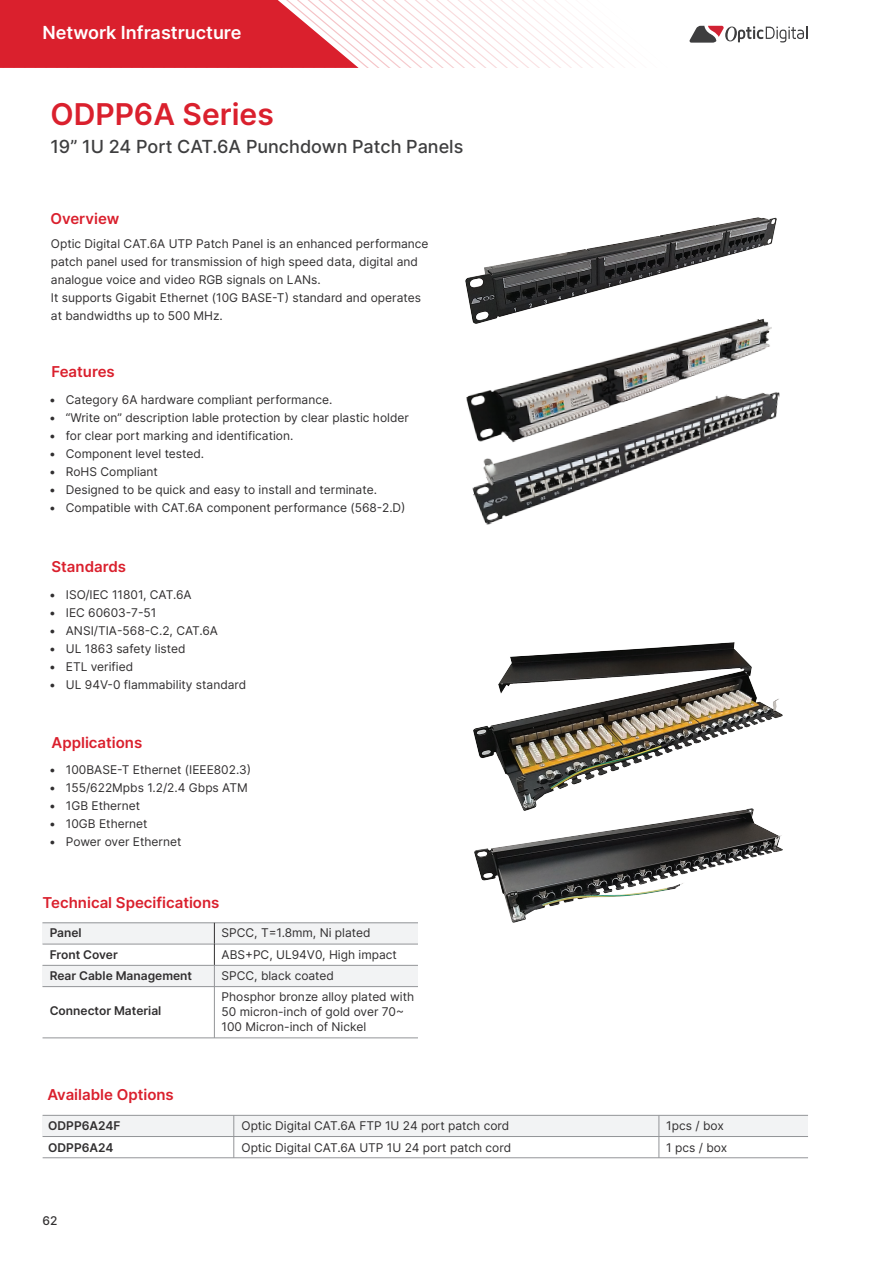
<style>
.page{position:relative;width:893px;height:1263px;background:#fff}
.page>*{position:absolute;margin:0;border:0;box-sizing:border-box;transform-origin:0 0}
.t1{font:600 30px "Inter";color:#da202d}
.t2{font:500 18px "Inter";color:#3e3e3f}
.t3{font:600 18px "Inter";color:#fff}
.t4{font:600 15px "Inter";color:#da202d}
.t5{font:12px/18px "Inter";color:#312f30}
.t6{font:600 12px "Inter";color:#312f30}
.t7{font:500 12px "Inter";color:#312f30}
</style>
<div class="page">
<svg style="left:359px;top:0;width:449px;height:68px"></svg>
<svg style="left:0;top:0;width:359px;height:68px;background:#de3843"></svg>
<svg style="left:689px;top:26px;width:118px;height:17px"></svg>
<div style="left:43px;top:923px;width:375px;height:21px;background:#f2f3f4"></div>
<div style="left:43px;top:965px;width:375px;height:21px;background:#f2f3f4"></div>
<hr style="left:43px;top:1037px;width:375px;height:1px;background:#939598">
<hr style="left:43px;top:922px;width:375px;height:1px;background:#939598">
<hr style="left:43px;top:944px;width:375px;height:1px;background:#939598">
<hr style="left:43px;top:965px;width:375px;height:1px;background:#939598">
<svg style="left:214px;top:966px;width:1px;height:20px"></svg>
<hr style="left:43px;top:986px;width:375px;height:1px;background:#939598">
<hr style="left:214px;top:986px;width:1px;height:52px;background:#939598">
<div style="left:43px;top:1115px;width:765px;height:21px;background:#f2f3f4"></div>
<hr style="left:43px;top:1115px;width:765px;height:1px;background:#939598">
<hr style="left:43px;top:1136px;width:765px;height:1px;background:#939598">
<svg style="left:234px;top:1115px;width:1px;height:42px"></svg>
<svg style="left:659px;top:1116px;width:1px;height:41px"></svg>
<hr style="left:43px;top:1157px;width:765px;height:1px;background:#939598">
<img style="left:466px;top:218px;width:310px;height:100px">
<img style="left:472px;top:318px;width:300px;height:69px">
<img style="left:466px;top:387px;width:314px;height:138px">
<img style="left:474px;top:642px;width:309px;height:166px">
<img style="left:475px;top:808px;width:308px;height:114px">
<h2 class="t3" style="left:43px;top:19px;width:200px">Network Infrastructure</h2>
<h1 class="t1" style="left:50px;top:92px;width:225px">ODPP6A Series</h1>
<h2 class="t2" style="left:50px;top:134px;width:414px">19” 1U 24 Port CAT.6A Punchdown Patch Panels</h2>
<p class="t4" style="left:50px;top:207px;width:71px">Overview</p>
<p class="t5" style="left:51px;top:235px;width:379px">Optic Digital CAT.6A UTP Patch Panel is an enhanced performance patch panel used for transmission of high speed data, digital and analogue voice and video RGB signals on LANs.<br>It supports Gigabit Ethernet (10G BASE-T) standard and operates at bandwidths up to 500 MHz.</p>
<p class="t4" style="left:52px;top:361px;width:65px">Features</p>
<p class="t5" style="left:49px;top:390px;width:8px;text-align:justify">• • • • • • •</p>
<p class="t5" style="left:66px;top:390px;width:345px">Category 6A hardware compliant performance.<br>“Write on” description lable protection by clear plastic holder for clear port marking and identification.<br>Component level tested.<br>RoHS Compliant<br>Designed to be quick and easy to install and terminate.<br>Compatible with CAT.6A component performance (568-2.D)</p>
<p class="t4" style="left:52px;top:556px;width:76px">Standards</p>
<p class="t5" style="left:49px;top:585px;width:8px;text-align:justify">• • • • • •</p>
<p class="t5" style="left:66px;top:585px;width:182px">ISO/IEC 11801, CAT.6A<br>IEC 60603-7-51<br>ANSI/TIA-568-C.2, CAT.6A<br>UL 1863 safety listed<br>ETL verified<br>UL 94V-0 flammability standard</p>
<p class="t4" style="left:52px;top:731px;width:92px">Applications</p>
<p class="t5" style="left:49px;top:761px;width:8px;text-align:justify">• • • • •</p>
<p class="t5" style="left:66px;top:761px;width:187px">100BASE-T Ethernet (IEEE802.3)<br>155/622Mpbs 1.2/2.4 Gbps ATM<br>1GB Ethernet<br>10GB Ethernet<br>Power over Ethernet</p>
<p class="t4" style="left:43px;top:892px;width:178px">Technical Specifications</p>
<p class="t6" style="left:50px;top:924px;width:34px">Panel</p>
<p class="t5" style="left:222px;top:924px;width:151px">SPCC, T=1.8mm, Ni plated</p>
<p class="t6" style="left:50px;top:945px;width:70px">Front Cover</p>
<p class="t5" style="left:222px;top:945px;width:177px">ABS+PC, UL94V0, High impact</p>
<p class="t6" style="left:50px;top:967px;width:144px">Rear Cable Management</p>
<p class="t5" style="left:222px;top:966px;width:114px">SPCC, black coated</p>
<p class="t6" style="left:50px;top:1001px;width:113px">Connector Material</p>
<p class="t5" style="left:222px;top:989px;width:194px;line-height:15px">Phosphor bronze alloy plated with<br>50 micron-inch of gold over 70~<br>100 Micron-inch of Nickel</p>
<p class="t4" style="left:47px;top:1083px;width:128px">Available Options</p>
<p class="t6" style="left:48px;top:1117px;width:74px">ODPP6A24F</p>
<p class="t5" style="left:242px;top:1116px;width:269px">Optic Digital CAT.6A FTP 1U 24 port patch cord</p>
<p class="t5" style="left:666px;top:1116px;width:59px">1pcs / box</p>
<p class="t6" style="left:48px;top:1138px;width:67px">ODPP6A24</p>
<p class="t5" style="left:242px;top:1138px;width:271px">Optic Digital CAT.6A UTP 1U 24 port patch cord</p>
<p class="t5" style="left:666px;top:1138px;width:63px">1 pcs / box</p>
<p class="t7" style="left:42px;top:1212px;width:16px">62</p>
</div>
